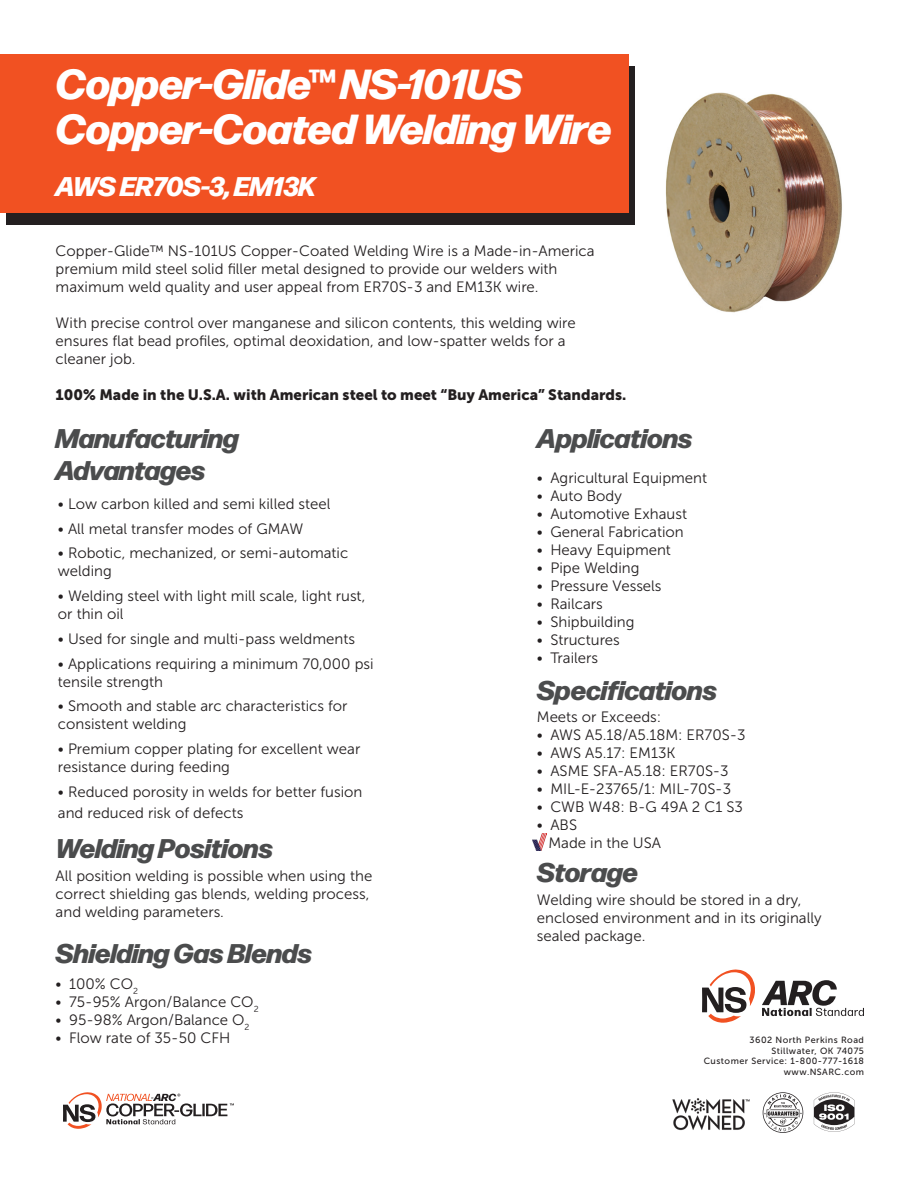
<style>
.page{position:relative;width:918px;height:1188px;background:#fff}
.page>*{position:absolute;margin:0;border:0;box-sizing:border-box;transform-origin:0 0}
.t1{font:italic 800 42px "Forma DJR Display";color:#fff}
.t2{font:italic 800 27px "Forma DJR Display";color:#4b4c4d}
.t3{font:italic 800 27px "Forma DJR Display";color:#fff}
.t4{font:15px/18px "Museo Sans 300";color:#231f20}
.t5{font:15px "Museo Sans 900";color:#231f20}
.t6{font:9px/10.8px "Museo Sans 500";letter-spacing:.05em;color:#231f20;text-align:right}
</style>
<div class="page">
<svg style="left:763px;top:1092px;width:40px;height:41px"></svg>
<svg style="left:702px;top:969px;width:53px;height:54px"></svg>
<svg style="left:762px;top:980px;width:102px;height:36px"></svg>
<img style="left:672px;top:1098px;width:78px;height:33px">
<svg style="left:63px;top:1092px;width:171px;height:37px"></svg>
<svg style="left:814px;top:1092px;width:40px;height:40px"></svg>
<img style="left:665px;top:92px;width:177px;height:221px">
<div style="left:7px;top:66px;width:628px;height:159px;background:#231f20"></div>
<div style="left:0;top:54px;width:629px;height:159px;background:#f15122"></div>
<img style="left:533px;top:833px;width:14px;height:17px">
<p class="t1" style="left:56px;top:52px;width:468px">Copper-Glide™ NS-101US</p>
<p class="t1" style="left:56px;top:97px;width:557px">Copper-Coated Welding Wire</p>
<p class="t3" style="left:56px;top:166px;width:262px">AWS ER70S-3, EM13K</p>
<p class="t4" style="left:56px;top:242px;width:540px">Copper-Glide™ NS-101US Copper-Coated Welding Wire is a Made-in-America premium mild steel solid filler metal designed to provide our welders with maximum weld quality and user appeal from ER70S-3 and EM13K wire.</p>
<p class="t4" style="left:56px;top:314px;width:522px">With precise control over manganese and silicon contents, this welding wire ensures flat bead profiles, optimal deoxidation, and low-spatter welds for a</p>
<p class="t4" style="left:56px;top:350px;width:81px">cleaner job.</p>
<p class="t5" style="left:56px;top:386px;width:572px">100% Made in the U.S.A. with American steel to meet “Buy America” Standards.</p>
<p class="t2" style="left:56px;top:418px;width:184px">Manufacturing</p>
<p class="t2" style="left:56px;top:450px;width:151px">Advantages</p>
<p class="t4" style="left:58px;top:495px;width:274px">• Low carbon killed and semi killed steel</p>
<p class="t4" style="left:58px;top:520px;width:247px">• All metal transfer modes of GMAW</p>
<p class="t4" style="left:58px;top:544px;width:292px">• Robotic, mechanized, or semi-automatic welding</p>
<p class="t4" style="left:58px;top:587px;width:309px">• Welding steel with light mill scale, light rust, or thin oil</p>
<p class="t4" style="left:58px;top:630px;width:299px">• Used for single and multi-pass weldments</p>
<p class="t4" style="left:58px;top:655px;width:317px">• Applications requiring a minimum 70,000 psi tensile strength</p>
<p class="t4" style="left:58px;top:697px;width:291px">• Smooth and stable arc characteristics for consistent welding</p>
<p class="t4" style="left:58px;top:740px;width:304px">• Premium copper plating for excellent wear resistance during feeding</p>
<p class="t4" style="left:58px;top:781px;width:306px;line-height:21.6px">• Reduced porosity in welds for better fusion and reduced risk of defects</p>
<p class="t2" style="left:56px;top:827px;width:219px">Welding Positions</p>
<p class="t4" style="left:56px;top:867px;width:318px">All position welding is possible when using the correct shielding gas blends, welding process, and welding parameters.</p>
<p class="t2" style="left:56px;top:932px;width:258px">Shielding Gas Blends</p>
<p class="t4" style="left:56px;top:975px;width:84px">• 100% CO<sub>2</sub></p>
<p class="t4" style="left:56px;top:993px;width:204px">• 75-95% Argon/Balance CO<sub>2</sub></p>
<p class="t4" style="left:56px;top:1011px;width:195px">• 95-98% Argon/Balance O<sub>2</sub></p>
<p class="t4" style="left:56px;top:1029px;width:176px">• Flow rate of 35-50 CFH</p>
<p class="t2" style="left:537px;top:418px;width:157px">Applications</p>
<p class="t4" style="left:537px;top:469px;width:172px">• Agricultural Equipment</p>
<p class="t4" style="left:537px;top:487px;width:86px">• Auto Body</p>
<p class="t4" style="left:537px;top:505px;width:152px">• Automotive Exhaust</p>
<p class="t4" style="left:537px;top:523px;width:148px">• General Fabrication</p>
<p class="t4" style="left:537px;top:541px;width:136px">• Heavy Equipment</p>
<p class="t4" style="left:537px;top:559px;width:104px">• Pipe Welding</p>
<p class="t4" style="left:537px;top:577px;width:126px">• Pressure Vessels</p>
<p class="t4" style="left:537px;top:595px;width:67px">• Railcars</p>
<p class="t4" style="left:537px;top:613px;width:99px">• Shipbuilding</p>
<p class="t4" style="left:537px;top:631px;width:84px">• Structures</p>
<p class="t4" style="left:537px;top:649px;width:63px">• Trailers</p>
<p class="t2" style="left:537px;top:670px;width:181px">Specifications</p>
<p class="t4" style="left:537px;top:708px;width:126px">Meets or Exceeds:</p>
<p class="t4" style="left:537px;top:726px;width:210px">• AWS A5.18/A5.18M: ER70S-3</p>
<p class="t4" style="left:537px;top:744px;width:140px">• AWS A5.17: EM13K</p>
<p class="t4" style="left:537px;top:762px;width:193px">• ASME SFA-A5.18: ER70S-3</p>
<p class="t4" style="left:537px;top:780px;width:196px">• MIL-E-23765/1: MIL-70S-3</p>
<p class="t4" style="left:537px;top:798px;width:208px">• CWB W48: B-G 49A 2 C1 S3</p>
<p class="t4" style="left:537px;top:816px;width:42px">• ABS</p>
<p class="t4" style="left:548px;top:834px;width:114px">Made in the USA</p>
<p class="t2" style="left:537px;top:851px;width:102px">Storage</p>
<p class="t4" style="left:537px;top:891px;width:286px">Welding wire should be stored in a dry, enclosed environment and in its originally sealed package.</p>
<p class="t6" style="left:704px;top:1034px;width:162px">3602 North Perkins Road<br>Stillwater, OK 74075<br>Customer Service: 1-800-777-1618 www.NSARC.com</p>
</div>
